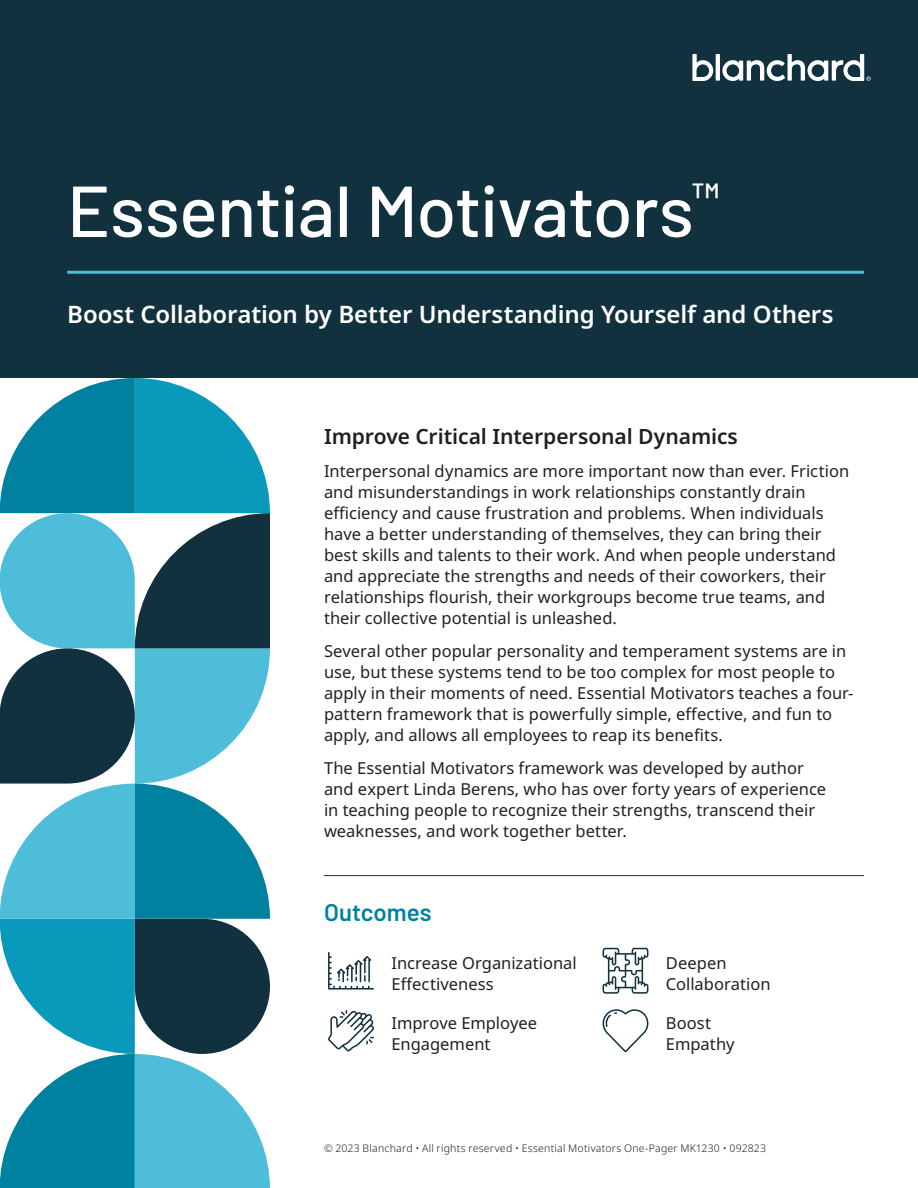
<style>
.page{position:relative;width:918px;height:1188px;background:#fff}
.page>*{position:absolute;margin:0;border:0;box-sizing:border-box;transform-origin:0 0}
.t1{font:500 72px "Barlow";letter-spacing:-.01em;color:#fff}
.t2{font:600 24px "Noto Sans";letter-spacing:-.005em;color:#fff}
.t3{font:600 24px "Barlow";color:#00819f}
.t4{font:600 21px "Noto Sans";letter-spacing:-.005em;color:#231f20}
.t5{font:16.5px/21px "Noto Sans";color:#231f20}
.t6{font:300 10.5px "Noto Sans";letter-spacing:.02em;color:#241e1b}
</style>
<div class="page">
<div style="left:0;top:0;width:918px;height:378px;background:#12313f"></div>
<svg style="left:0;top:378px;width:270px;height:810px"></svg>
<svg style="left:692px;top:54px;width:21px;height:27px"></svg>
<hr style="left:716px;top:54px;width:4px;height:27px;background:#fff">
<svg style="left:722px;top:54px;width:149px;height:27px"></svg>
<hr style="left:324px;top:875px;width:540px;height:1px;background:#12313f">
<svg style="left:328px;top:952px;width:46px;height:38px"></svg>
<svg style="left:328px;top:1010px;width:46px;height:41px"></svg>
<svg style="left:603px;top:948px;width:45px;height:46px"></svg>
<svg style="left:603px;top:1009px;width:46px;height:43px"></svg>
<hr style="left:67px;top:271px;width:797px;height:3px;background:#4dbdd9">
<p class="t1" style="left:67px;top:159px;width:654px">Essential Motivators<sup>™</sup></p>
<p class="t2" style="left:67px;top:300px;width:768px">Boost Collaboration by Better Understanding Yourself and Others</p>
<p class="t4" style="left:324px;top:424px;width:415px">Improve Critical Interpersonal Dynamics</p>
<p class="t5" style="left:324px;top:461px;width:527px">Interpersonal dynamics are more important now than ever. Friction and misunderstandings in work relationships constantly drain efficiency and cause frustration and problems. When individuals have a better understanding of themselves, they can bring their best skills and talents to their work. And when people understand and appreciate the strengths and needs of their coworkers, their relationships flourish, their workgroups become true teams, and their collective potential is unleashed.</p>
<p class="t5" style="left:324px;top:641px;width:531px">Several other popular personality and temperament systems are in use, but these systems tend to be too complex for most people to apply in their moments of need. Essential Motivators teaches a four&shy;pattern framework that is powerfully simple, effective, and fun to apply, and allows all employees to reap its benefits.</p>
<p class="t5" style="left:324px;top:758px;width:504px">The Essential Motivators framework was developed by author and expert Linda Berens, who has over forty years of experience in teaching people to recognize their strengths, transcend their weaknesses, and work together better.</p>
<p class="t3" style="left:324px;top:894px;width:109px">Outcomes</p>
<p class="t5" style="left:392px;top:953px;width:187px">Increase Organizational<br>Effectiveness</p>
<p class="t5" style="left:392px;top:1013px;width:147px">Improve Employee<br>Engagement</p>
<p class="t5" style="left:666px;top:953px;width:106px">Deepen<br>Collaboration</p>
<p class="t5" style="left:666px;top:1013px;width:70px">Boost<br>Empathy</p>
<p class="t6" style="left:324px;top:1142px;width:444px">© 2023 Blanchard • All rights reserved • Essential Motivators One-Pager MK1230 • 092823</p>
</div>
